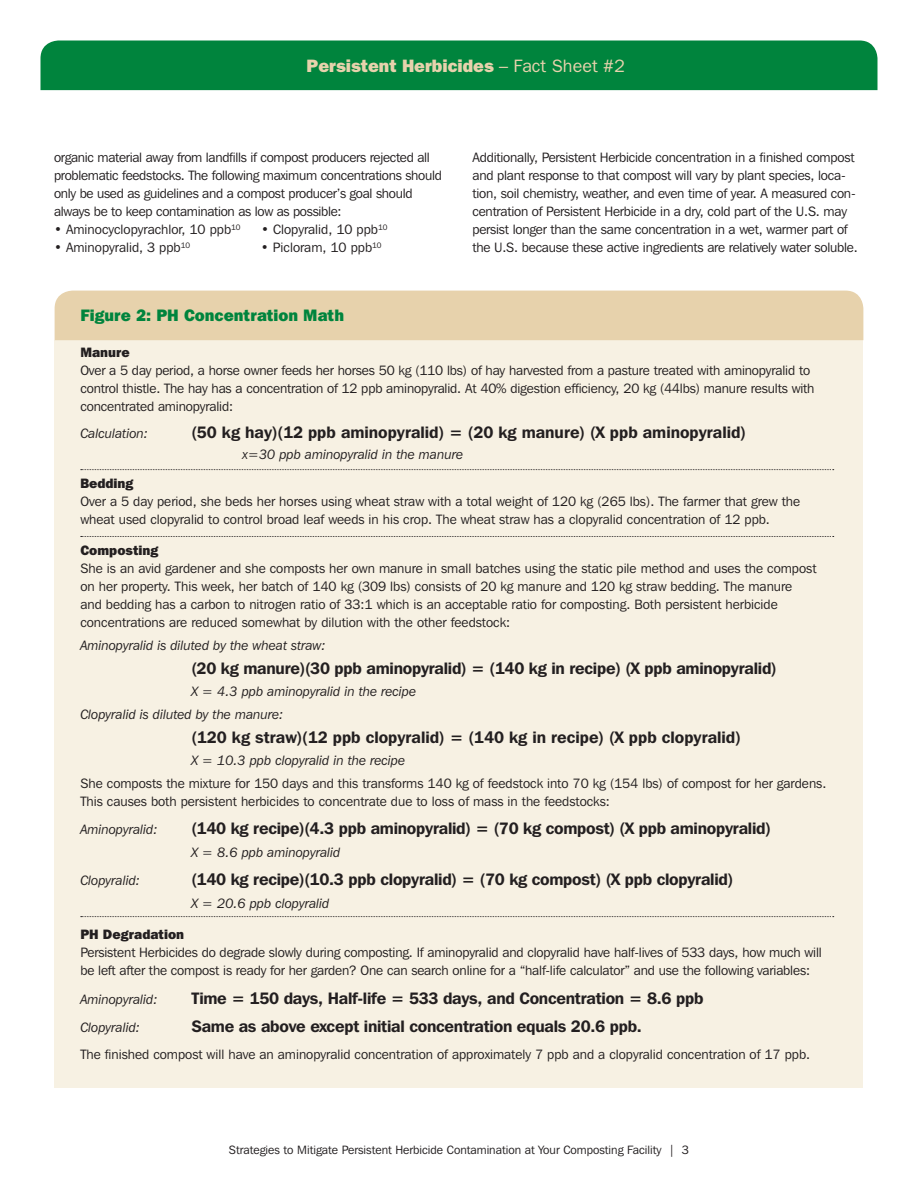
<style>
.page{position:relative;width:918px;height:1188px;background:#fff}
.page>*{position:absolute;margin:0;border:0;box-sizing:border-box;transform-origin:0 0}
.t1{font:800 18px "Franklin Gothic";color:#e7d2ac}
.t2{font:600 16.5px "Franklin Gothic IT Cby BT";letter-spacing:-.015em;color:#231f20}
.t3{font:800 16.5px "Franklin Gothic IT Cby BT";color:#00843d}
.t4{font:13.5px/18px "Franklin Gothic IT Cby BT";letter-spacing:-.01em;color:#231f20}
.t5{font:italic 13.5px/22.5px "Franklin Gothic IT Cby BT";color:#231f20}
.t6{font:800 13.5px "Franklin Gothic IT Cby BT";color:#231f20}
.t7{font:12px "Franklin Gothic IT Cby BT";color:#231f20}
.s1{font-weight:400}
</style>
<div class="page">
<div style="left:55px;top:340px;width:808px;height:748px;background:#f7f1e3"></div>
<div style="left:55px;top:291px;width:808px;height:49px;background:#e7d2ac"></div>
<svg style="left:81px;top:469px;width:753px;height:1px"></svg>
<svg style="left:81px;top:536px;width:753px;height:1px"></svg>
<svg style="left:81px;top:916px;width:753px;height:1px"></svg>
<div style="left:40px;top:40px;width:838px;height:50px;background:#00843d"></div>
<h1 class="t1" style="left:307px;top:55px;width:320px">Persistent Herbicides <span class="s1">– Fact Sheet #2</span></h1>
<p class="t4" style="left:54px;top:148px;width:389px">organic material away from landfills if compost producers rejected all problematic feedstocks. The following maximum concentrations should only be used as guidelines and a compost producer’s goal should always be to keep contamination as low as possible:</p>
<p class="t4" style="left:54px;top:220px;width:188px">• Aminocyclopyrachlor, 10 ppb<sup>10</sup></p>
<p class="t4" style="left:261px;top:220px;width:128px">• Clopyralid, 10 ppb<sup>10</sup></p>
<p class="t4" style="left:54px;top:238px;width:138px">• Aminopyralid, 3 ppb<sup>10</sup></p>
<p class="t4" style="left:261px;top:238px;width:122px">• Picloram, 10 ppb<sup>10</sup></p>
<p class="t4" style="left:472px;top:148px;width:387px">Additionally, Persistent Herbicide concentration in a finished compost and plant response to that compost will vary by plant species, loca&shy;tion, soil chemistry, weather, and even time of year. A measured con&shy;centration of Persistent Herbicide in a dry, cold part of the U.S. may persist longer than the same concentration in a wet, warmer part of the U.S. because these active ingredients are relatively water soluble.</p>
<p class="t3" style="left:80px;top:304px;width:265px">Figure 2: PH Concentration Math</p>
<p class="t6" style="left:80px;top:343px;width:51px">Manure</p>
<p class="t4" style="left:80px;top:361px;width:736px">Over a 5 day period, a horse owner feeds her horses 50 kg (110 lbs) of hay harvested from a pasture treated with aminopyralid to control thistle. The hay has a concentration of 12 ppb aminopyralid. At 40% digestion efficiency, 20 kg (44lbs) manure results with concentrated aminopyralid:</p>
<p class="t5" style="left:80px;top:422px;width:69px">Calculation:</p>
<p class="t2" style="left:191px;top:422px;width:556px">(50 kg hay)(12 ppb aminopyralid) = (20 kg manure) (X ppb aminopyralid)</p>
<p class="t5" style="left:242px;top:442px;width:222px">x=30 ppb aminopyralid in the manure</p>
<p class="t6" style="left:80px;top:475px;width:55px">Bedding</p>
<p class="t4" style="left:80px;top:492px;width:721px">Over a 5 day period, she beds her horses using wheat straw with a total weight of 120 kg (265 lbs). The farmer that grew the wheat used clopyralid to control broad leaf weeds in his crop. The wheat straw has a clopyralid concentration of 12 ppb.</p>
<p class="t6" style="left:80px;top:542px;width:80px">Composting</p>
<p class="t4" style="left:80px;top:559px;width:738px">She is an avid gardener and she composts her own manure in small batches using the static pile method and uses the compost on her property. This week, her batch of 140 kg (309 lbs) consists of 20 kg manure and 120 kg straw bedding. The manure and bedding has a carbon to nitrogen ratio of 33:1 which is an acceptable ratio for composting. Both persistent herbicide concentrations are reduced somewhat by dilution with the other feedstock:</p>
<p class="t5" style="left:80px;top:634px;width:247px">Aminopyralid is diluted by the wheat straw:</p>
<p class="t2" style="left:191px;top:658px;width:587px">(20 kg manure)(30 ppb aminopyralid) = (140 kg in recipe) (X ppb aminopyralid)</p>
<p class="t5" style="left:80px;top:680px;width:337px;text-indent:111px">X = 4.3 ppb aminopyralid in the recipe<br>Clopyralid is diluted by the manure:</p>
<p class="t2" style="left:191px;top:727px;width:551px">(120 kg straw)(12 ppb clopyralid) = (140 kg in recipe) (X ppb clopyralid)</p>
<p class="t5" style="left:191px;top:749px;width:215px">X = 10.3 ppb clopyralid in the recipe</p>
<p class="t4" style="left:80px;top:774px;width:748px">She composts the mixture for 150 days and this transforms 140 kg of feedstock into 70 kg (154 lbs) of compost for her gardens.<br>This causes both persistent herbicides to concentrate due to loss of mass in the feedstocks:</p>
<p class="t5" style="left:80px;top:818px;width:79px">Aminopyralid:</p>
<p class="t2" style="left:191px;top:818px;width:581px">(140 kg recipe)(4.3 ppb aminopyralid) = (70 kg compost) (X ppb aminopyralid)</p>
<p class="t5" style="left:191px;top:841px;width:151px">X = 8.6 ppb aminopyralid</p>
<p class="t5" style="left:80px;top:869px;width:61px">Clopyralid:</p>
<p class="t2" style="left:191px;top:869px;width:543px">(140 kg recipe)(10.3 ppb clopyralid) = (70 kg compost) (X ppb clopyralid)</p>
<p class="t5" style="left:191px;top:892px;width:139px">X = 20.6 ppb clopyralid</p>
<p class="t6" style="left:80px;top:926px;width:105px">PH Degradation</p>
<p class="t4" style="left:80px;top:943px;width:743px">Persistent Herbicides do degrade slowly during composting. If aminopyralid and clopyralid have half-lives of 533 days, how much will be left after the compost is ready for her garden? One can search online for a “half-life calculator” and use the following variables:</p>
<p class="t5" style="left:80px;top:988px;width:79px">Aminopyralid:</p>
<p class="t2" style="left:191px;top:988px;width:514px">Time = 150 days, Half-life = 533 days, and Concentration = 8.6 ppb</p>
<p class="t5" style="left:80px;top:1016px;width:61px">Clopyralid:</p>
<p class="t2" style="left:191px;top:1016px;width:452px">Same as above except initial concentration equals 20.6 ppb.</p>
<p class="t4" style="left:80px;top:1045px;width:731px">The finished compost will have an aminopyralid concentration of approximately 7 ppb and a clopyralid concentration of 17 ppb.</p>
<p class="t7" style="left:229px;top:1142px;width:462px">Strategies to Mitigate Persistent Herbicide Contamination at Your Composting Facility | 3</p>
</div>
